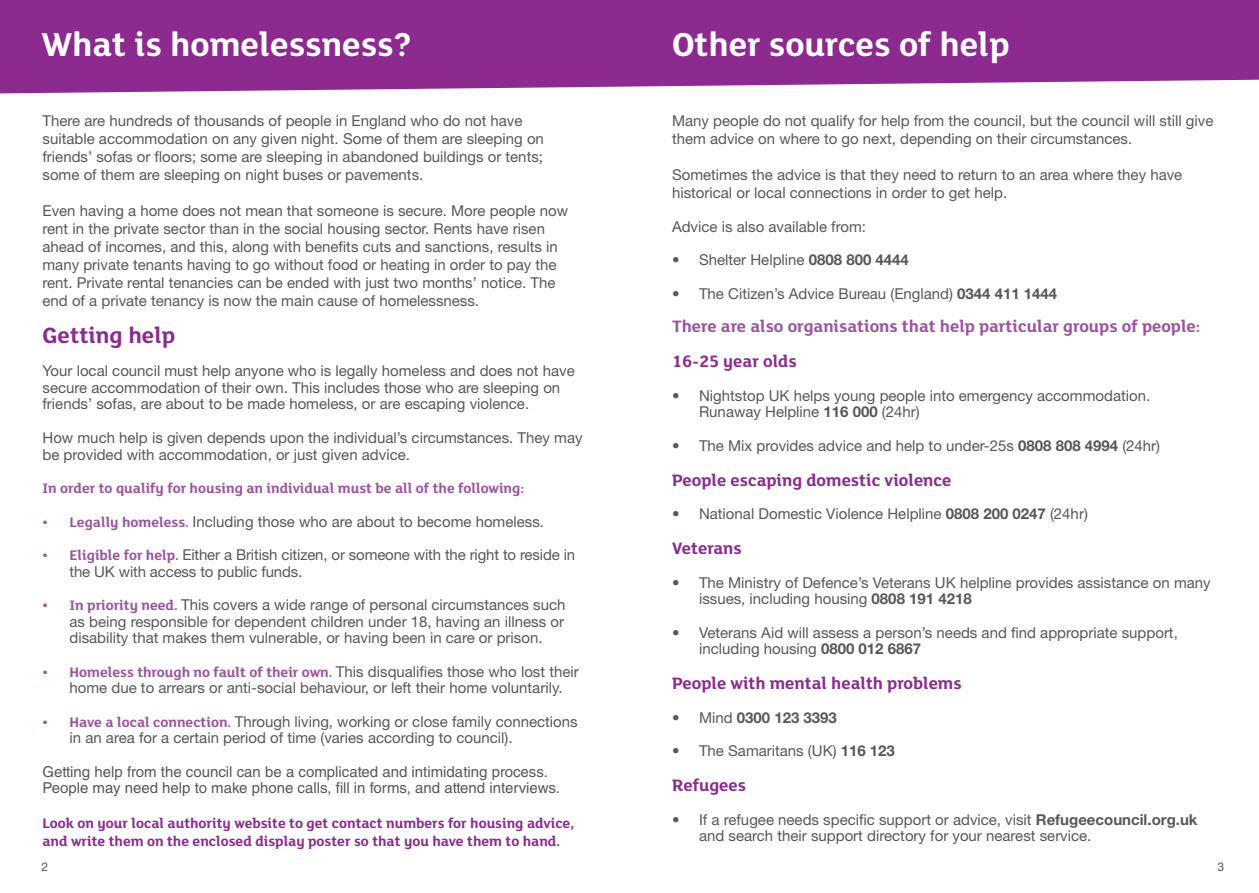
<style>
.page{position:relative;width:1259px;height:893px;background:#fff}
.page>*{position:absolute;margin:0;border:0;box-sizing:border-box;transform-origin:0 0}
.Header_H1__Content{font:700 36px "FS Lola";color:#fff}
.Content_Title_H2{font:700 24px "FS Lola";color:#8c2a90}
.Content_Title_H3{font:700 18px "FS Lola";color:#8c2a90}
.Content_Body_Text{font:700 18px "FS Lola";color:#9c54a1}
.Content_Body_Text-2{font:15px/16.5px "Helvetica Neue LT Std";color:#57585a}
.Content_Title_H3-2{font:15px/16.5px "Helvetica LT Std";color:#57585a}
.Content_Title_H3-3{font:700 15px/18px "FS Lola";color:#8c2a90}
.Content_Body_Text-3{font:700 15px "FS Lola";color:#9c54a1}
.t1{font:700 15px "Helvetica Neue LT Std";color:#57585a}
.t2{font:12px "Helvetica Neue LT Std";color:#57585a}
.s1{font-family:"FS Lola";font-weight:700;color:#9c54a1}
.s2{font-weight:700}
.s3{font-weight:400}
</style>
<div class="page">
<svg style="left:0;top:0;width:1259px;height:94px;background:#953a98"></svg>
<p class="Header_H1__Content" style="left:41px;top:23px;width:372px">What is homelessness?</p>
<p class="Content_Body_Text-2" style="left:43px;top:111px;width:503px;line-height:18px">There are hundreds of thousands of people in England who do not have suitable accommodation on any given night. Some of them are sleeping on friends’ sofas or floors; some are sleeping in abandoned buildings or tents; some of them are sleeping on night buses or pavements.</p>
<p class="Content_Body_Text-2" style="left:43px;top:201px;width:527px;line-height:18px">Even having a home does not mean that someone is secure. More people now rent in the private sector than in the social housing sector. Rents have risen ahead of incomes, and this, along with benefits cuts and sanctions, results in many private tenants having to go without food or heating in order to pay the rent. Private rental tenancies can be ended with just two months’ notice. The end of a private tenancy is now the main cause of homelessness.</p>
<p class="Content_Title_H2" style="left:43px;top:321px;width:134px">Getting help</p>
<p class="Content_Body_Text-2" style="left:43px;top:363px;width:534px">Your local council must help anyone who is legally homeless and does not have secure accommodation of their own. This includes those who are sleeping on friends’ sofas, are about to be made homeless, or are escaping violence.</p>
<p class="Content_Body_Text-2" style="left:43px;top:429px;width:541px">How much help is given depends upon the individual’s circumstances. They may be provided with accommodation, or just given advice.</p>
<p class="Content_Body_Text-3" style="left:43px;top:479px;width:483px">In order to qualify for housing an individual must be all of the following:</p>
<p class="Content_Body_Text-2" style="left:43px;top:513px;width:503px"><span class="s1">• Legally homeless.</span> Including those who are about to become homeless.</p>
<p class="Content_Body_Text-2" style="left:70px;top:546px;width:507px;text-indent:-27px"><span class="s1">• Eligible for help.</span> Either a British citizen, or someone with the right to reside in the UK with access to public funds.</p>
<p class="Content_Body_Text-2" style="left:70px;top:596px;width:497px;text-align:justify;text-indent:-27px"><span class="s1">• In priority need.</span> This covers a wide range of personal circumstances such as being responsible for dependent children under 18, having an illness or disability that makes them vulnerable, or having been in care or prison.</p>
<p class="Content_Body_Text-2" style="left:70px;top:663px;width:511px;text-indent:-27px"><span class="s1">• Homeless through no fault of their own.</span> This disqualifies those who lost their home due to arrears or anti-social behaviour, or left their home voluntarily.</p>
<p class="Content_Body_Text-2" style="left:70px;top:713px;width:509px;text-indent:-27px"><span class="s1">• Have a local connection.</span> Through living, working or close family connections in an area for a certain period of time (varies according to council).</p>
<p class="Content_Title_H3-2" style="left:43px;top:763px;width:519px">Getting help from the council can be a complicated and intimidating process.<br>People may need help to make phone calls, fill in forms, and attend interviews.</p>
<p class="Content_Title_H3-3" style="left:43px;top:815px;width:533px">Look on your local authority website to get contact numbers for housing advice, and write them on the enclosed display poster so that you have them to hand.</p>
<p class="Header_H1__Content" style="left:672px;top:23px;width:339px">Other sources of help</p>
<p class="Content_Body_Text-2" style="left:672px;top:111px;width:543px;line-height:18px">Many people do not qualify for help from the council, but the council will still give them advice on where to go next, depending on their circumstances.</p>
<p class="Content_Body_Text-2" style="left:672px;top:165px;width:512px;line-height:18px">Sometimes the advice is that they need to return to an area where they have historical or local connections in order to get help.</p>
<p class="Content_Body_Text-2" style="left:672px;top:218px;width:195px">Advice is also available from:</p>
<p class="Content_Body_Text-2" style="left:672px;top:251px;width:238px">• Shelter Helpline <span class="s2">0808 800 4444</span></p>
<p class="Content_Body_Text-2" style="left:672px;top:285px;width:387px">• The Citizen’s Advice Bureau (England) <span class="s2">0344 411 1444</span></p>
<p class="Content_Body_Text" style="left:672px;top:316px;width:530px">There are also organisations that help particular groups of people:</p>
<p class="Content_Title_H3" style="left:672px;top:351px;width:126px">16-25 year olds</p>
<p class="Content_Body_Text-2" style="left:699px;top:387px;width:453px;text-indent:-27px">• Nightstop UK helps young people into emergency accommodation.<br>Runaway Helpline <span class="s2">116 000</span> (24hr)</p>
<p class="Content_Body_Text-2" style="left:672px;top:437px;width:490px">• The Mix provides advice and help to under-25s <span class="s2">0808 808 4994</span> (24hr)</p>
<p class="Content_Title_H3" style="left:672px;top:469px;width:281px">People escaping domestic violence</p>
<p class="Content_Body_Text-2" style="left:672px;top:505px;width:417px">• National Domestic Violence Helpline <span class="s2">0808 200 0247</span> (24hr)</p>
<p class="Content_Title_H3" style="left:672px;top:538px;width:71px">Veterans</p>
<p class="Content_Body_Text-2" style="left:699px;top:574px;width:513px;text-indent:-27px">• The Ministry of Defence’s Veterans UK helpline provides assistance on many issues, including housing <span class="s2">0808 191 4218</span></p>
<p class="Content_Body_Text-2" style="left:699px;top:624px;width:480px;text-indent:-27px">• Veterans Aid will assess a person’s needs and find appropriate support, including housing <span class="s2">0800 012 6867</span></p>
<p class="Content_Title_H3" style="left:672px;top:673px;width:291px">People with mental health problems</p>
<p class="t1" style="left:672px;top:708px;width:166px"><span class="s3">• Mind</span> 0300 123 3393</p>
<p class="Content_Body_Text-2" style="left:672px;top:742px;width:224px">• The Samaritans (UK) <span class="s2">116 123</span></p>
<p class="Content_Title_H3" style="left:672px;top:775px;width:76px">Refugees</p>
<p class="Content_Body_Text-2" style="left:699px;top:811px;width:500px;text-indent:-27px">• If a refugee needs specific support or advice, visit <span class="s2">Refugeecouncil.org.uk </span>and search their support directory for your nearest service.</p>
<p class="t2" style="left:41px;top:859px;width:8px">2</p>
<p class="t2" style="left:1217px;top:859px;width:8px">3</p>
</div>
